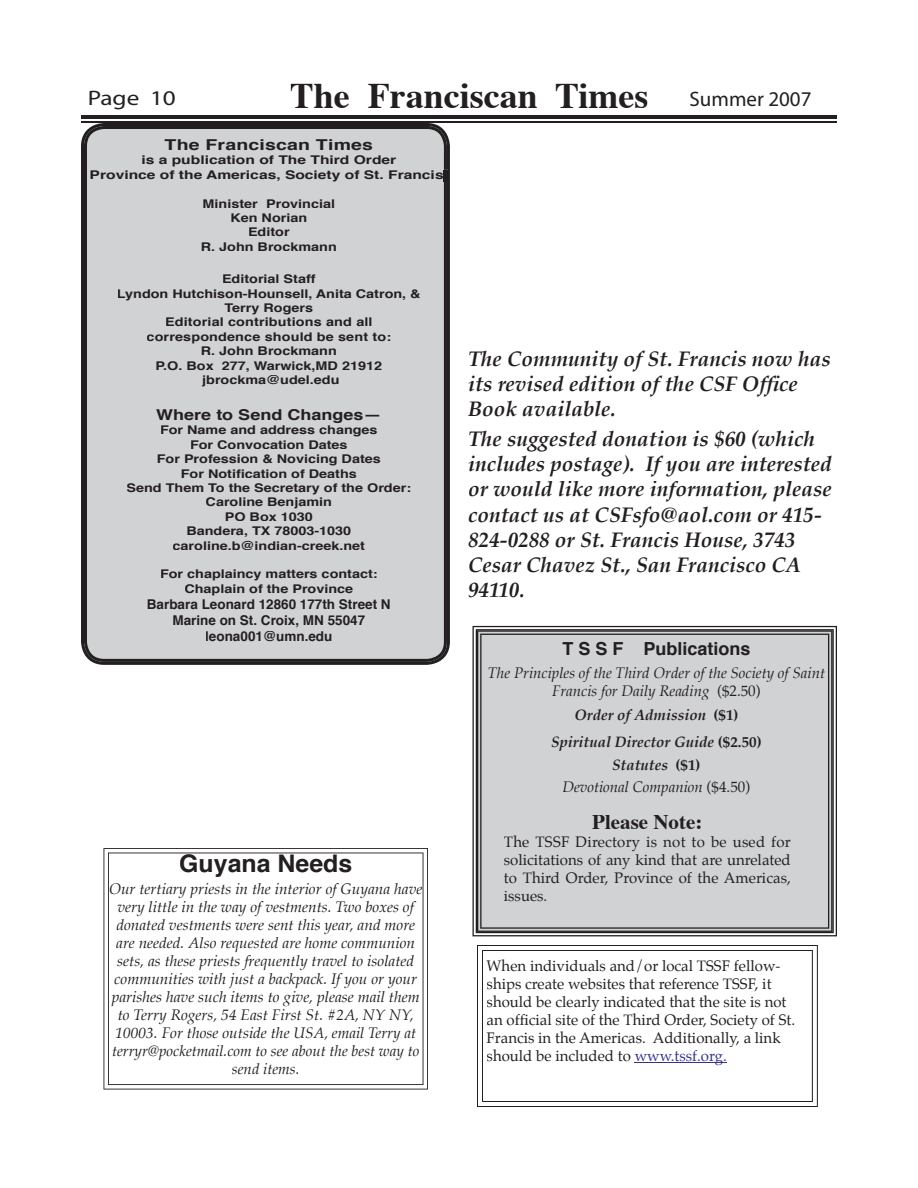
<style>
.page{position:relative;width:918px;height:1188px;background:#fff}
.page>*{position:absolute;margin:0;border:0;box-sizing:border-box;transform-origin:0 0}
.t1{font:700 36px "Times";color:#231f20}
.t2{font:700 24.3px "Helvetica";color:#231f20}
.t3{font:italic 700 21px/25.2px "Palatino";color:#231f20}
.t4{font:700 21px "Times";color:#231f20}
.t5{font:21px "Myriad Pro";color:#231f20}
.t6{font:21px "Myriad Pro";color:#231f20;scale:1.2 1}
.t7{font:700 18px "Helvetica";color:#231f20}
.t8{font:italic 15px/18px "Palatino";color:#231f20;text-align:center}
.t9{font:15px/18px "Palatino";color:#231f20}
.t10{font:italic 700 15px/27px "Palatino";color:#231f20;text-align:center}
.t11{font:700 15px "Helvetica";letter-spacing:.01em;color:#231f20;scale:1.2 1}
.t12{font:700 15px "Helvetica";letter-spacing:.01em;color:#231f20;scale:1.3 1}
.t13{font:700 13.5px/16.2px "Helvetica";color:#231f20;text-align:center}
.t14{font:700 12px/14.4px "Helvetica";color:#231f20;text-align:center;scale:1.2 1}
.t15{font:700 12px/14.4px "Helvetica";color:#231f20;text-align:center;scale:1.3 1}
.s1{font-style:normal}
.s2{font-weight:700}
.s3{font-weight:700;font-style:normal}
.s4{color:#33338e}
</style>
<div class="page">
<hr style="left:81px;top:115px;width:756px;height:4px;background:#231f20">
<hr style="left:81px;top:121px;width:756px;height:1px;background:#231f20">
<svg style="left:81px;top:123px;width:369px;height:542px;background:#332f30"></svg>
<div style="left:84px;top:126px;width:363px;height:536px;background:#d1d2d4"></div>
<div style="left:165px;top:139px;width:208px;height:11px;background:#d1d2d4"></div>
<div style="left:142px;top:155px;width:254px;height:12px;background:#d1d2d4"></div>
<div style="left:91px;top:170px;width:353px;height:11px;background:#d1d2d4"></div>
<svg style="left:444px;top:170px;width:4px;height:11px"></svg>
<div style="left:204px;top:199px;width:130px;height:9px;background:#d1d2d4"></div>
<div style="left:232px;top:213px;width:74px;height:9px;background:#d1d2d4"></div>
<div style="left:249px;top:228px;width:40px;height:9px;background:#d1d2d4"></div>
<div style="left:202px;top:242px;width:134px;height:9px;background:#d1d2d4"></div>
<div style="left:223px;top:274px;width:92px;height:9px;background:#d1d2d4"></div>
<div style="left:118px;top:289px;width:303px;height:11px;background:#d1d2d4"></div>
<div style="left:225px;top:303px;width:88px;height:12px;background:#d1d2d4"></div>
<div style="left:166px;top:318px;width:206px;height:9px;background:#d1d2d4"></div>
<div style="left:147px;top:332px;width:243px;height:11px;background:#d1d2d4"></div>
<div style="left:202px;top:346px;width:134px;height:9px;background:#d1d2d4"></div>
<div style="left:157px;top:361px;width:225px;height:11px;background:#d1d2d4"></div>
<div style="left:198px;top:375px;width:140px;height:12px;background:#d1d2d4"></div>
<div style="left:157px;top:409px;width:222px;height:14px;background:#d1d2d4"></div>
<div style="left:161px;top:426px;width:216px;height:11px;background:#d1d2d4"></div>
<div style="left:191px;top:440px;width:156px;height:9px;background:#d1d2d4"></div>
<div style="left:158px;top:454px;width:222px;height:12px;background:#d1d2d4"></div>
<div style="left:182px;top:469px;width:174px;height:9px;background:#d1d2d4"></div>
<div style="left:127px;top:483px;width:283px;height:12px;background:#d1d2d4"></div>
<div style="left:206px;top:498px;width:125px;height:11px;background:#d1d2d4"></div>
<div style="left:226px;top:512px;width:86px;height:9px;background:#d1d2d4"></div>
<div style="left:188px;top:526px;width:163px;height:11px;background:#d1d2d4"></div>
<div style="left:173px;top:541px;width:192px;height:9px;background:#d1d2d4"></div>
<div style="left:161px;top:570px;width:216px;height:11px;background:#d1d2d4"></div>
<div style="left:185px;top:584px;width:168px;height:11px;background:#d1d2d4"></div>
<div style="left:148px;top:599px;width:242px;height:10px;background:#d1d2d4"></div>
<div style="left:173px;top:615px;width:192px;height:12px;background:#d1d2d4"></div>
<div style="left:206px;top:631px;width:125px;height:11px;background:#d1d2d4"></div>
<svg style="left:477px;top:945px;width:341px;height:162px"></svg>
<svg style="left:482px;top:950px;width:331px;height:152px"></svg>
<hr style="left:635px;top:1062px;width:92px;height:1px;background:#33338e">
<svg style="left:103px;top:848px;width:325px;height:242px"></svg>
<svg style="left:108px;top:853px;width:315px;height:232px"></svg>
<svg style="left:472px;top:626px;width:365px;height:310px"></svg>
<svg style="left:477px;top:630px;width:356px;height:302px;background:#818081"></svg>
<div style="left:480px;top:634px;width:349px;height:295px;background:#d1d2d4"></div>
<div style="left:563px;top:642px;width:187px;height:14px;background:#d1d2d4"></div>
<div style="left:489px;top:667px;width:336px;height:15px;background:#d1d2d4"></div>
<div style="left:552px;top:685px;width:157px;height:15px;background:#d1d2d4"></div>
<div style="left:710px;top:684px;width:50px;height:14px;background:#d1d2d4"></div>
<div style="left:575px;top:709px;width:131px;height:15px;background:#d1d2d4"></div>
<div style="left:706px;top:709px;width:32px;height:13px;background:#d1d2d4"></div>
<div style="left:552px;top:736px;width:162px;height:15px;background:#d1d2d4"></div>
<div style="left:714px;top:736px;width:47px;height:13px;background:#d1d2d4"></div>
<div style="left:613px;top:759px;width:55px;height:11px;background:#d1d2d4"></div>
<div style="left:668px;top:759px;width:32px;height:12px;background:#d1d2d4"></div>
<div style="left:563px;top:782px;width:139px;height:15px;background:#d1d2d4"></div>
<div style="left:703px;top:781px;width:46px;height:14px;background:#d1d2d4"></div>
<div style="left:593px;top:815px;width:108px;height:15px;background:#d1d2d4"></div>
<div style="left:504px;top:836px;width:287px;height:16px;background:#d1d2d4"></div>
<div style="left:504px;top:854px;width:287px;height:16px;background:#d1d2d4"></div>
<div style="left:504px;top:872px;width:287px;height:14px;background:#d1d2d4"></div>
<div style="left:504px;top:891px;width:42px;height:11px;background:#d1d2d4"></div>
<h1 class="t1" style="left:290px;top:61px;width:360px">The Franciscan Times</h1>
<h3 class="t5" style="left:690px;top:88px;width:123px">Summer 2007</h3>
<h3 class="t6" style="left:88px;top:86px;width:75px">Page 10</h3>
<p class="t12" style="left:165px;top:131px;width:162px">The Franciscan Times</p>
<p class="t15" style="left:90px;top:152px;width:277px">is a publication of The Third Order<br>Province of the Americas, Society of St. Francis.</p>
<p class="t14" style="left:201px;top:195px;width:115px">Minister Provincial<br>Ken Norian<br>Editor<br>R. John Brockmann</p>
<p class="t14" style="left:117px;top:271px;width:255px">Editorial Staff<br>Lyndon Hutchison-Hounsell, Anita Catron, &amp;<br>Terry Rogers<br>Editorial contributions and all correspondence should be sent to:<br>R. John Brockmann<br>P.O. Box 277, Warwick,MD 21912 jbrockma@udel.edu</p>
<p class="t11" style="left:156px;top:401px;width:189px">Where to Send Changes—</p>
<p class="t14" style="left:127px;top:422px;width:239px">For Name and address changes<br>For Convocation Dates<br>For Profession &amp; Novicing Dates<br>For Notification of Deaths<br>Send Them To the Secretary of the Order:<br>Caroline Benjamin<br>PO Box 1030<br>Bandera, TX 78003-1030 caroline.b@indian-creek.net</p>
<p class="t14" style="left:160px;top:566px;width:183px">For chaplaincy matters contact:<br>Chaplain of the Province</p>
<p class="t13" style="left:147px;top:595px;width:245px">Barbara Leonard 12860 177th Street N<br>Marine on St. Croix, MN 55047 leona001@umn.edu</p>
<h3 class="t3" style="left:468px;top:346px;width:364px">The Community of St. Francis now has its revised edition of the CSF Office<br>Book available.</h3>
<h3 class="t3" style="left:468px;top:426px;width:365px">The suggested donation is $60 (which includes postage). If you are interested or would like more information, please contact us at CSFsfo@aol.com or 415-<br>824-0288 or St. Francis House, 3743<br>Cesar Chavez St., San Francisco CA<br>94110.</h3>
<p class="t7" style="left:562px;top:633px;width:190px">T S S F Publications</p>
<p class="t8" style="left:488px;top:664px;width:339px">The Principles of the Third Order of the Society of Saint<br>Francis for Daily Reading <span class="s1">($2.50)</span></p>
<p class="t10" style="left:551px;top:702px;width:212px">Order of Admission <span class="s1">($1)<br></span>Spiritual Director Guide <span class="s1">($2.50)</span></p>
<p class="t8" style="left:562px;top:754px;width:189px;line-height:22.6px"><span class="s2">Statutes</span> <span class="s3">($1)<br></span>Devotional Companion <span class="s1">($4.50)</span></p>
<h3 class="t4" style="left:592px;top:802px;width:112px">Please Note:</h3>
<p class="t9" style="left:504px;top:833px;width:288px;text-align:justify">The TSSF Directory is not to be used for solicitations of any kind that are unrelated to Third Order, Province of the Americas, issues.</p>
<h2 class="t2" style="left:179px;top:842px;width:175px">Guyana Needs</h2>
<p class="t8" style="left:109px;top:880px;width:315px">Our tertiary priests in the interior of Guyana have very little in the way of vestments. Two boxes of donated vestments were sent this year, and more are needed. Also requested are home communion sets, as these priests frequently travel to isolated communities with just a backpack. If you or your parishes have such items to give, please mail them to Terry Rogers, 54 East First St. #2A, NY NY, 10003. For those outside the USA, email Terry at terryr@pocketmail.com to see about the best way to send items.</p>
<p class="t9" style="left:487px;top:957px;width:310px">When individuals and/or local TSSF fellow&shy;ships create websites that reference TSSF, it should be clearly indicated that the site is not an official site of the Third Order, Society of St.<br>Francis in the Americas. Additionally, a link should be included to <span class="s4">www.tssf.org.</span></p>
</div>
